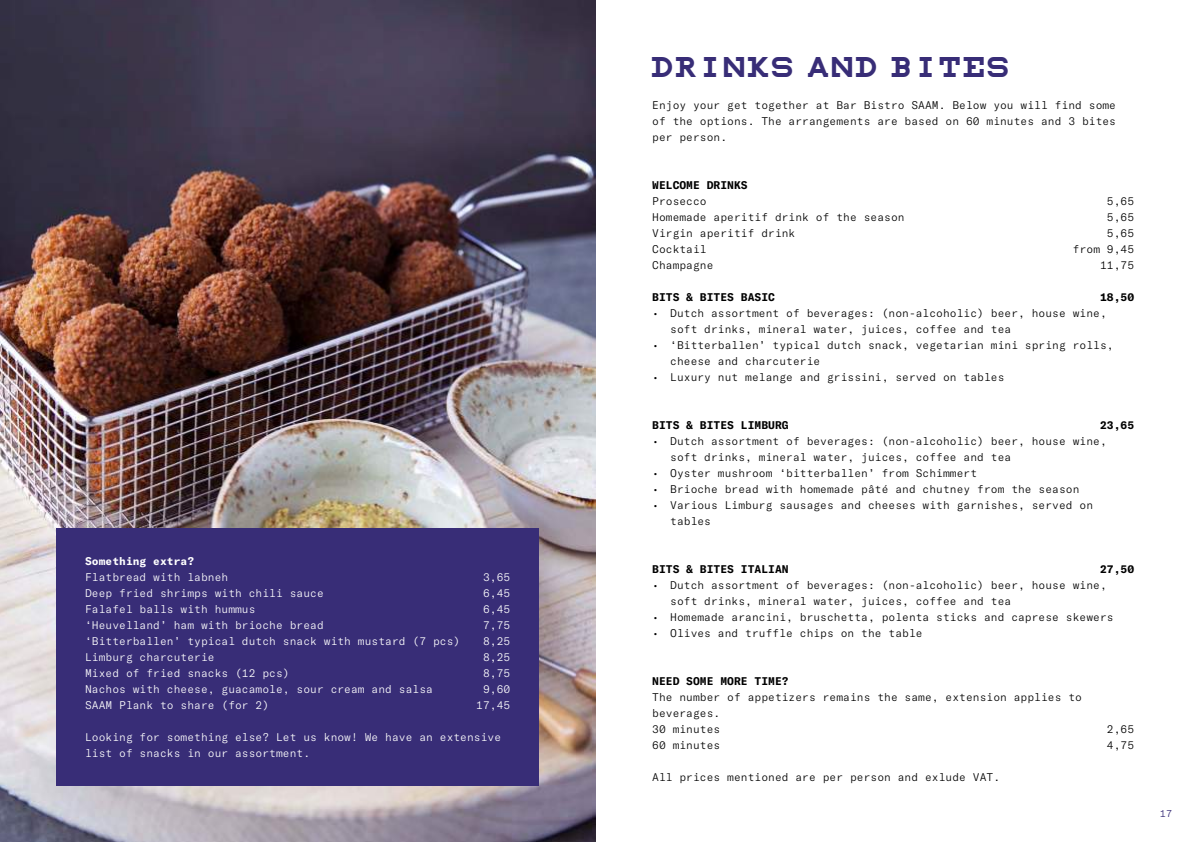
<style>
.page{position:relative;width:1191px;height:842px;background:#fff}
.page>*{position:absolute;margin:0;border:0;box-sizing:border-box;transform-origin:0 0}
.t1{font:20px "Snellen";color:#382d77}
.t2{font:300 11px/16px "GT America Mono";color:#000}
.t3{font:300 11px/16px "GT America Mono";color:#fff}
.t4{font:700 11px "GT America Mono";color:#000}
.t5{font:700 11px "GT America Mono";color:#fff}
.t6{font:300 10px "GT America Mono";color:#382d77}
</style>
<div class="page">
<img style="left:0;top:0;width:595px;height:842px">
<div style="left:57px;top:528px;width:482px;height:257px;background:#382d77"></div>
<p class="t5" style="left:85px;top:554px;width:111px">Something extra?</p>
<p class="t3" style="left:85px;top:569px;width:145px">Flatbread with labneh</p>
<p class="t3" style="left:483px;top:569px;width:29px">3,65</p>
<p class="t3" style="left:85px;top:585px;width:240px">Deep fried shrimps with chili sauce</p>
<p class="t3" style="left:483px;top:585px;width:29px">6,45</p>
<p class="t3" style="left:85px;top:601px;width:172px">Falafel balls with hummus</p>
<p class="t3" style="left:483px;top:601px;width:29px">6,45</p>
<p class="t3" style="left:85px;top:617px;width:240px">‘Heuvelland’ ham with brioche bread</p>
<p class="t3" style="left:483px;top:617px;width:29px">7,75</p>
<p class="t3" style="left:85px;top:633px;width:377px">‘Bitterballen’ typical dutch snack with mustard (7 pcs)</p>
<p class="t3" style="left:483px;top:633px;width:29px">8,25</p>
<p class="t3" style="left:85px;top:649px;width:131px">Limburg charcuterie</p>
<p class="t3" style="left:483px;top:649px;width:29px">8,25</p>
<p class="t3" style="left:85px;top:665px;width:206px">Mixed of fried snacks (12 pcs)</p>
<p class="t3" style="left:483px;top:665px;width:29px">8,75</p>
<p class="t3" style="left:85px;top:681px;width:349px">Nachos with cheese, guacamole, sour cream and salsa</p>
<p class="t3" style="left:483px;top:681px;width:29px">9,60</p>
<p class="t3" style="left:85px;top:697px;width:186px">SAAM Plank to share (for 2)</p>
<p class="t3" style="left:476px;top:697px;width:36px">17,45</p>
<p class="t3" style="left:85px;top:729px;width:418px">Looking for something else? Let us know! We have an extensive list of snacks in our assortment.</p>
<h1 class="t1" style="left:652px;top:58px;width:361px">DRINKS AND BITES</h1>
<p class="t2" style="left:652px;top:97px;width:465px;text-align:justify">Enjoy your get together at Bar Bistro SAAM. Below you will find some of the options. The arrangements are based on 60 minutes and 3 bites per person.</p>
<p class="t4" style="left:652px;top:178px;width:97px">WELCOME DRINKS</p>
<p class="t2" style="left:652px;top:193px;width:56px">Prosecco</p>
<p class="t2" style="left:1107px;top:193px;width:29px">5,65</p>
<p class="t2" style="left:652px;top:209px;width:254px">Homemade aperitif drink of the season</p>
<p class="t2" style="left:1107px;top:209px;width:29px">5,65</p>
<p class="t2" style="left:652px;top:225px;width:145px">Virgin aperitif drink</p>
<p class="t2" style="left:1107px;top:225px;width:29px">5,65</p>
<p class="t2" style="left:652px;top:241px;width:56px">Cocktail</p>
<p class="t2" style="left:1072px;top:241px;width:63px">from 9,45</p>
<p class="t2" style="left:652px;top:257px;width:63px">Champagne</p>
<p class="t2" style="left:1100px;top:257px;width:36px">11,75</p>
<p class="t4" style="left:652px;top:290px;width:124px">BITS &amp; BITES BASIC</p>
<p class="t4" style="left:1100px;top:290px;width:36px">18,50</p>
<p class="t2" style="left:670px;top:305px;width:438px;text-indent:-18px">• Dutch assortment of beverages: (non-alcoholic) beer, house wine, soft drinks, mineral water, juices, coffee and tea</p>
<p class="t2" style="left:670px;top:337px;width:445px;text-indent:-18px">• ‘Bitterballen’ typical dutch snack, vegetarian mini spring rolls, cheese and charcuterie</p>
<p class="t2" style="left:652px;top:369px;width:354px">• Luxury nut melange and grissini, served on tables</p>
<p class="t4" style="left:652px;top:418px;width:138px">BITS &amp; BITES LIMBURG</p>
<p class="t4" style="left:1100px;top:418px;width:36px">23,65</p>
<p class="t2" style="left:670px;top:433px;width:438px;text-indent:-18px">• Dutch assortment of beverages: (non-alcoholic) beer, house wine, soft drinks, mineral water, juices, coffee and tea</p>
<p class="t2" style="left:652px;top:465px;width:326px">• Oyster mushroom ‘bitterballen’ from Schimmert</p>
<p class="t2" style="left:652px;top:481px;width:429px">• Brioche bread with homemade pâté and chutney from the season</p>
<p class="t2" style="left:670px;top:497px;width:424px;text-indent:-18px">• Various Limburg sausages and cheeses with garnishes, served on tables</p>
<p class="t4" style="left:652px;top:562px;width:138px">BITS &amp; BITES ITALIAN</p>
<p class="t4" style="left:1100px;top:562px;width:36px">27,50</p>
<p class="t2" style="left:670px;top:577px;width:438px;text-indent:-18px">• Dutch assortment of beverages: (non-alcoholic) beer, house wine, soft drinks, mineral water, juices, coffee and tea</p>
<p class="t2" style="left:652px;top:609px;width:463px">• Homemade arancini, bruschetta, polenta sticks and caprese skewers</p>
<p class="t2" style="left:652px;top:625px;width:272px">• Olives and truffle chips on the table</p>
<p class="t4" style="left:652px;top:674px;width:138px">NEED SOME MORE TIME?</p>
<p class="t2" style="left:652px;top:689px;width:431px">The number of appetizers remains the same, extension applies to beverages.<br>30 minutes</p>
<p class="t2" style="left:1107px;top:721px;width:29px">2,65</p>
<p class="t2" style="left:652px;top:737px;width:70px">60 minutes</p>
<p class="t2" style="left:1107px;top:737px;width:29px">4,75</p>
<p class="t2" style="left:652px;top:769px;width:349px">All prices mentioned are per person and exlude VAT.</p>
<p class="t6" style="left:1160px;top:808px;width:14px">17</p>
</div>
